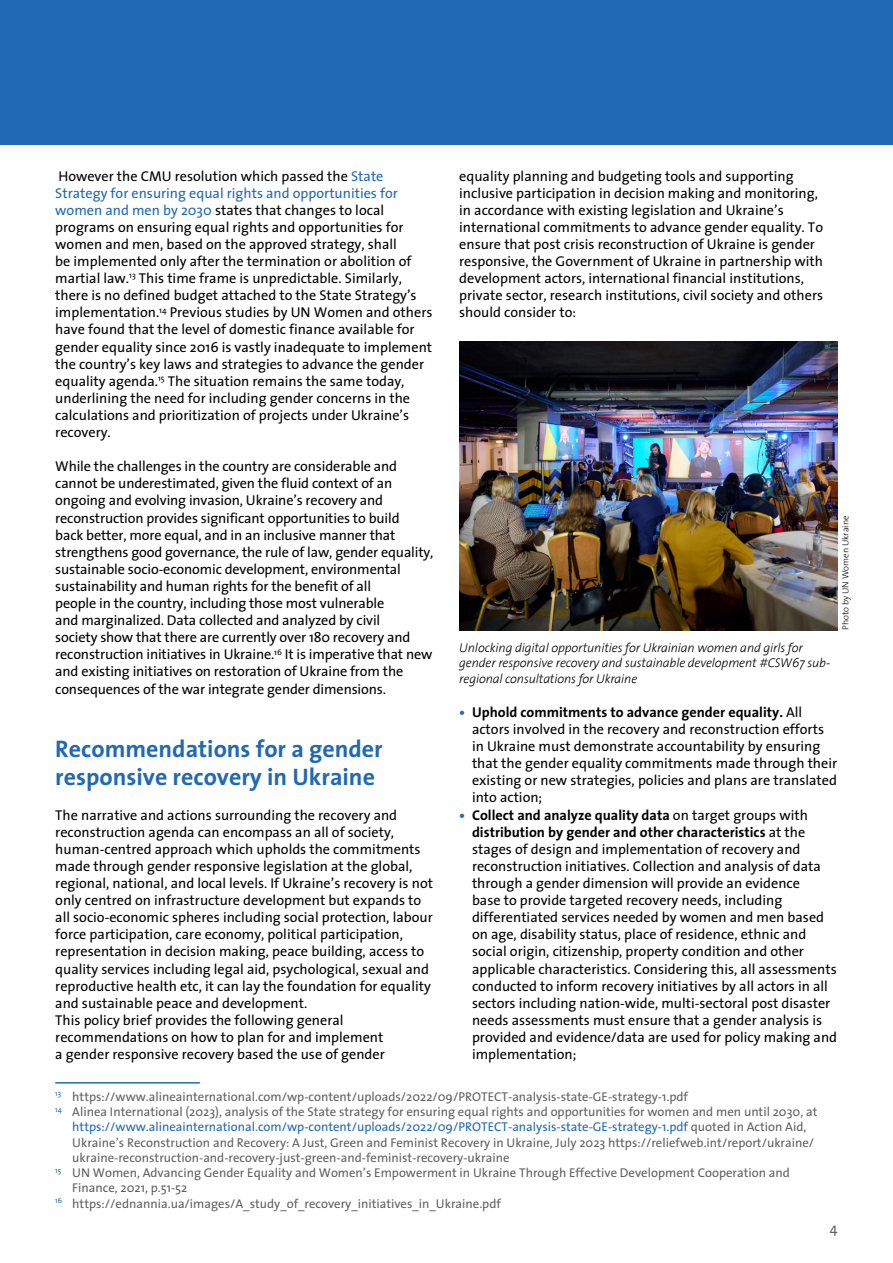
<style>
.page{position:relative;width:893px;height:1263px;background:#fff}
.page>*{position:absolute;margin:0;border:0;box-sizing:border-box;transform-origin:0 0}
.t1{font:700 24px/28.8px "The Sans";color:#2169b4}
.t2{font:14.25px/17.1px "The Sans";color:#000}
.t3{font:14.25px "The Sans";color:#606060}
.t4{font:12.75px "The Sans";color:#606060}
.t5{font:italic 300 12.75px/15.3px "The Sans";letter-spacing:-.01em;color:#000}
.t6{font:12.75px "The Sans";color:#2169b4}
.t7{font:300 9px "The Sans";color:#000}
.s1{color:#2169b4}
.s2{font-weight:700;color:#2169b4}
.s3{font-weight:700}
.s4{color:#606060}
</style>
<div class="page">
<hr style="left:55px;top:1082px;width:145px;height:1px;background:#2169b4">
<img style="left:459px;top:341px;width:379px;height:289px">
<div style="left:0;top:0;width:893px;height:145px;background:#2169b4"></div>
<p class="t2" style="left:55px;top:167px;width:379px">However the CMU resolution which passed the <span class="s1">State Strategy for ensuring equal rights and opportunities for women and men by 2030</span> states that changes to local programs on ensuring equal rights and opportunities for women and men, based on the approved strategy, shall<br>be implemented only after the termination or abolition of martial law.<sup>13</sup> This time frame is unpredictable. Similarly, there is no defined budget attached to the State Strategy’s implementation.<sup>14</sup> Previous studies by UN Women and others have found that the level of domestic finance available for gender equality since 2016 is vastly inadequate to implement the country’s key laws and strategies to advance the gender equality agenda.<sup>15</sup> The situation remains the same today, underlining the need for including gender concerns in the calculations and prioritization of projects under Ukraine’s recovery.</p>
<p class="t2" style="left:55px;top:457px;width:380px">While the challenges in the country are considerable and cannot be underestimated, given the fluid context of an ongoing and evolving invasion, Ukraine’s recovery and reconstruction provides significant opportunities to build<br>back better, more equal, and in an inclusive manner that strengthens good governance, the rule of law, gender equality, sustainable socio-economic development, environmental sustainability and human rights for the benefit of all<br>people in the country, including those most vulnerable<br>and marginalized. Data collected and analyzed by civil<br>society show that there are currently over 180 recovery and reconstruction initiatives in Ukraine.<sup>16</sup> It is imperative that new and existing initiatives on restoration of Ukraine from the consequences of the war integrate gender dimensions.</p>
<p class="t2" style="left:459px;top:167px;width:365px">equality planning and budgeting tools and supporting inclusive participation in decision making and monitoring, in accordance with existing legislation and Ukraine’s international commitments to advance gender equality. To ensure that post crisis reconstruction of Ukraine is gender responsive, the Government of Ukraine in partnership with development actors, international financial institutions, private sector, research institutions, civil society and others should consider to:</p>
<p class="t5" style="left:459px;top:640px;width:372px">Unlocking digital opportunities for Ukrainian women and girls for gender responsive recovery and sustainable development #CSW67 sub&shy;regional consultations for Ukraine</p>
<p class="t7" style="left:838px;top:630px;width:116px;rotate:-90deg">Photo by UN Women Ukraine</p>
<p class="t2" style="left:472px;top:703px;width:367px;text-indent:-13px"><span class="s2">•</span> <span class="s3">Uphold commitments to advance gender equality.</span> All actors involved in the recovery and reconstruction efforts in Ukraine must demonstrate accountability by ensuring that the gender equality commitments made through their existing or new strategies, policies and plans are translated into action;</p>
<p class="t2" style="left:472px;top:806px;width:367px;text-indent:-13px"><span class="s2">•</span> <span class="s3">Collect and analyze quality data</span> on target groups with <span class="s3">distribution by gender and other characteristics</span> at the stages of design and implementation of recovery and reconstruction initiatives. Collection and analysis of data through a gender dimension will provide an evidence<br>base to provide targeted recovery needs, including differentiated services needed by women and men based on age, disability status, place of residence, ethnic and social origin, citizenship, property condition and other applicable characteristics. Considering this, all assessments conducted to inform recovery initiatives by all actors in all sectors including nation-wide, multi-sectoral post disaster needs assessments must ensure that a gender analysis is provided and evidence/data are used for policy making and implementation;</p>
<p class="t4" style="left:55px;top:1086px;width:634px"><sup>13</sup> https://www.alineainternational.com/wp-content/uploads/2022/09/PROTECT-analysis-state-GE-strategy-1.pdf</p>
<p class="t4" style="left:55px;top:1101px;width:764px"><sup>14</sup> Alinea International (2023), analysis of the State strategy for ensuring equal rights and opportunities for women and men until 2030, at</p>
<p class="t6" style="left:72px;top:1116px;width:736px">https://www.alineainternational.com/wp-content/uploads/2022/09/PROTECT-analysis-state-GE-strategy-1.pdf <span class="s4">quoted in Action Aid,</span></p>
<p class="t4" style="left:72px;top:1131px;width:743px">Ukraine’s Reconstruction and Recovery: A Just, Green and Feminist Recovery in Ukraine, July 2023 https://reliefweb.int/report/ukraine/</p>
<p class="t4" style="left:72px;top:1147px;width:439px">ukraine-reconstruction-and-recovery-just-green-and-feminist-recovery-ukraine</p>
<p class="t4" style="left:55px;top:1162px;width:736px"><sup>15</sup> UN Women, Advancing Gender Equality and Women’s Empowerment in Ukraine Through Effective Development Cooperation and</p>
<p class="t4" style="left:72px;top:1177px;width:117px">Finance, 2021, p.51-52</p>
<p class="t4" style="left:55px;top:1193px;width:447px"><sup>16</sup> https://ednannia.ua/images/A_study_of_recovery_initiatives_in_Ukraine.pdf</p>
<h1 class="t1" style="left:55px;top:733px;width:329px">Recommendations for a gender responsive recovery in Ukraine</h1>
<p class="t2" style="left:55px;top:806px;width:379px">The narrative and actions surrounding the recovery and reconstruction agenda can encompass an all of society, human-centred approach which upholds the commitments made through gender responsive legislation at the global, regional, national, and local levels. If Ukraine’s recovery is not only centred on infrastructure development but expands to all socio-economic spheres including social protection, labour force participation, care economy, political participation, representation in decision making, peace building, access to quality services including legal aid, psychological, sexual and reproductive health etc, it can lay the foundation for equality and sustainable peace and development.<br>This policy brief provides the following general recommendations on how to plan for and implement<br>a gender responsive recovery based the use of gender</p>
<p class="t3" style="left:830px;top:1216px;width:9px">4</p>
</div>
